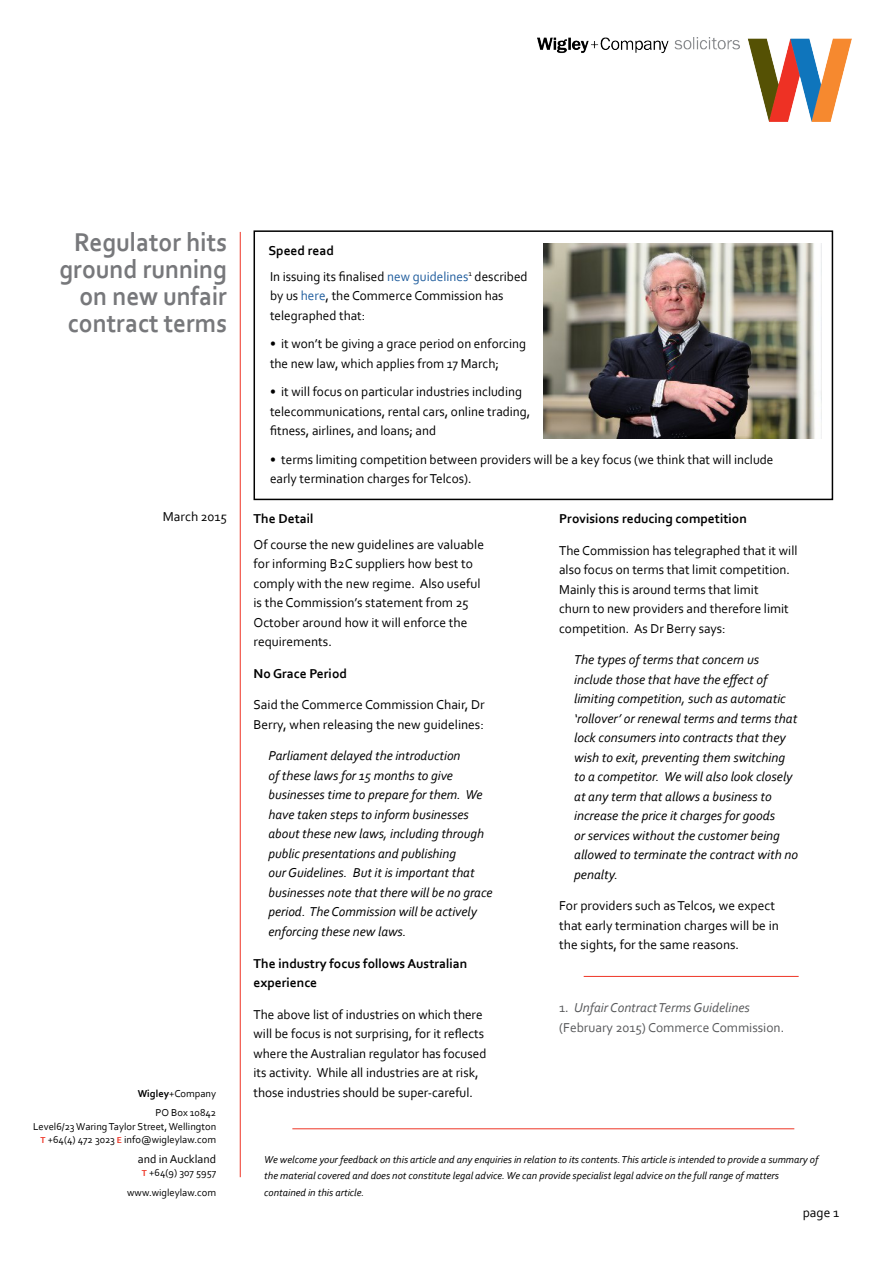
<style>
.page{position:relative;width:893px;height:1263px;background:#fff}
.page>*{position:absolute;margin:0;border:0;box-sizing:border-box;transform-origin:0 0}
.t1{font:700 27px/27px "Corbel";color:#77787b;text-align:right;scale:.93 1}
.t2{font:13.5px/19.5px "Corbel";color:#000}
.t3{font:italic 13.5px/19.5px "Corbel";color:#000}
.t4{font:700 13.5px/19.5px "Corbel";color:#000}
.t5{font:13.5px/19.5px "Corbel";color:#58595b}
.t6{font:12px "Corbel";color:#000}
.t7{font:italic 10.5px/16.5px "Corbel";color:#000}
.t8{font:10.5px/19.5px "Corbel";color:#000;text-align:right}
.s1{font-weight:700}
.s2{font-weight:700;font-size:9px;color:#ee3425}
.s3{color:#215e9e}
.s4{font-style:italic}
</style>
<div class="page">
<hr style="left:240px;top:232px;width:1px;height:945px;background:#ee3425">
<div style="left:254px;top:230px;width:579px;height:270px;border:2px solid #000"></div>
<img style="left:538px;top:37px;width:313px;height:85px">
<img style="left:544px;top:243px;width:271px;height:195px">
<hr style="left:292px;top:1128px;width:502px;height:1px;background:#ee3425">
<hr style="left:584px;top:976px;width:215px;height:1px;background:#ee3425">
<h1 class="t1" style="left:59px;top:227px;width:182px">Regulator hits ground running on new unfair contract terms</h1>
<p class="t2" style="left:163px;top:506px;width:66px">March 2015</p>
<p class="t8" style="left:138px;top:1083px;width:80px"><span class="s1">Wigley</span>+Company<br>PO Box 10842</p>
<p class="t8" style="left:33px;top:1119px;width:185px;line-height:13.5px">Level6/23 Waring Taylor Street, Wellington<br><span class="s2">T</span> +64(4) 472 3023 <span class="s2">E</span> info@wigleylaw.com</p>
<p class="t6" style="left:138px;top:1151px;width:80px">and in Auckland</p>
<p class="t8" style="left:127px;top:1163px;width:91px"><span class="s2">T</span> +64(9) 307 5957 www.wigleylaw.com</p>
<p class="t2" style="left:268px;top:238px;width:261px;line-height:25.5px"><span class="s1">Speed read<br></span>In issuing its finalised <span class="s3">new guidelines</span><sup>1</sup> described</p>
<p class="t2" style="left:270px;top:286px;width:235px">by us <span class="s3">here</span>, the Commerce Commission has telegraphed that:</p>
<p class="t2" style="left:270px;top:334px;width:258px">• it won’t be giving a grace period on enforcing the new law, which applies from 17 March;</p>
<p class="t2" style="left:270px;top:382px;width:262px">• it will focus on particular industries including telecommunications, rental cars, online trading, fitness, airlines, and loans; and</p>
<p class="t2" style="left:270px;top:449px;width:505px">• terms limiting competition between providers will be a key focus (we think that will include early termination charges for Telcos).</p>
<p class="t4" style="left:254px;top:509px;width:62px">The Detail</p>
<p class="t2" style="left:254px;top:534px;width:232px">Of course the new guidelines are valuable for informing B2C suppliers how best to comply with the new regime. Also useful is the Commission’s statement from 25<br>October around how it will enforce the requirements.</p>
<p class="t4" style="left:254px;top:663px;width:95px">No Grace Period</p>
<p class="t2" style="left:254px;top:695px;width:233px">Said the Commerce Commission Chair, Dr<br>Berry, when releasing the new guidelines:</p>
<p class="t3" style="left:268px;top:746px;width:226px">Parliament delayed the introduction<br>of these laws for 15 months to give businesses time to prepare for them. We have taken steps to inform businesses about these new laws, including through public presentations and publishing<br>our Guidelines. But it is important that businesses note that there will be no grace period. The Commission will be actively enforcing these new laws.</p>
<p class="t4" style="left:254px;top:953px;width:215px">The industry focus follows Australian experience</p>
<p class="t2" style="left:254px;top:1004px;width:234px">The above list of industries on which there will be focus is not surprising, for it reflects where the Australian regulator has focused its activity. While all industries are at risk, those industries should be super-careful.</p>
<p class="t4" style="left:559px;top:509px;width:189px">Provisions reducing competition</p>
<p class="t2" style="left:559px;top:540px;width:240px">The Commission has telegraphed that it will also focus on terms that limit competition.<br>Mainly this is around terms that limit<br>churn to new providers and therefore limit competition. As Dr Berry says:</p>
<p class="t3" style="left:574px;top:650px;width:225px">The types of terms that concern us include those that have the effect of limiting competition, such as automatic ‘rollover’ or renewal terms and terms that lock consumers into contracts that they wish to exit, preventing them switching to a competitor. We will also look closely at any term that allows a business to increase the price it charges for goods<br>or services without the customer being allowed to terminate the contract with no penalty.</p>
<p class="t2" style="left:559px;top:896px;width:221px">For providers such as Telcos, we expect that early termination charges will be in the sights, for the same reasons.</p>
<p class="t5" style="left:559px;top:998px;width:227px">1. <span class="s4">Unfair Contract Terms Guidelines </span>(February 2015) Commerce Commission.</p>
<p class="t7" style="left:264px;top:1151px;width:555px">We welcome your feedback on this article and any enquiries in relation to its contents. This article is intended to provide a summary of the material covered and does not constitute legal advice. We can provide specialist legal advice on the full range of matters contained in this article.</p>
<p class="t2" style="left:803px;top:1203px;width:38px">page 1</p>
</div>
